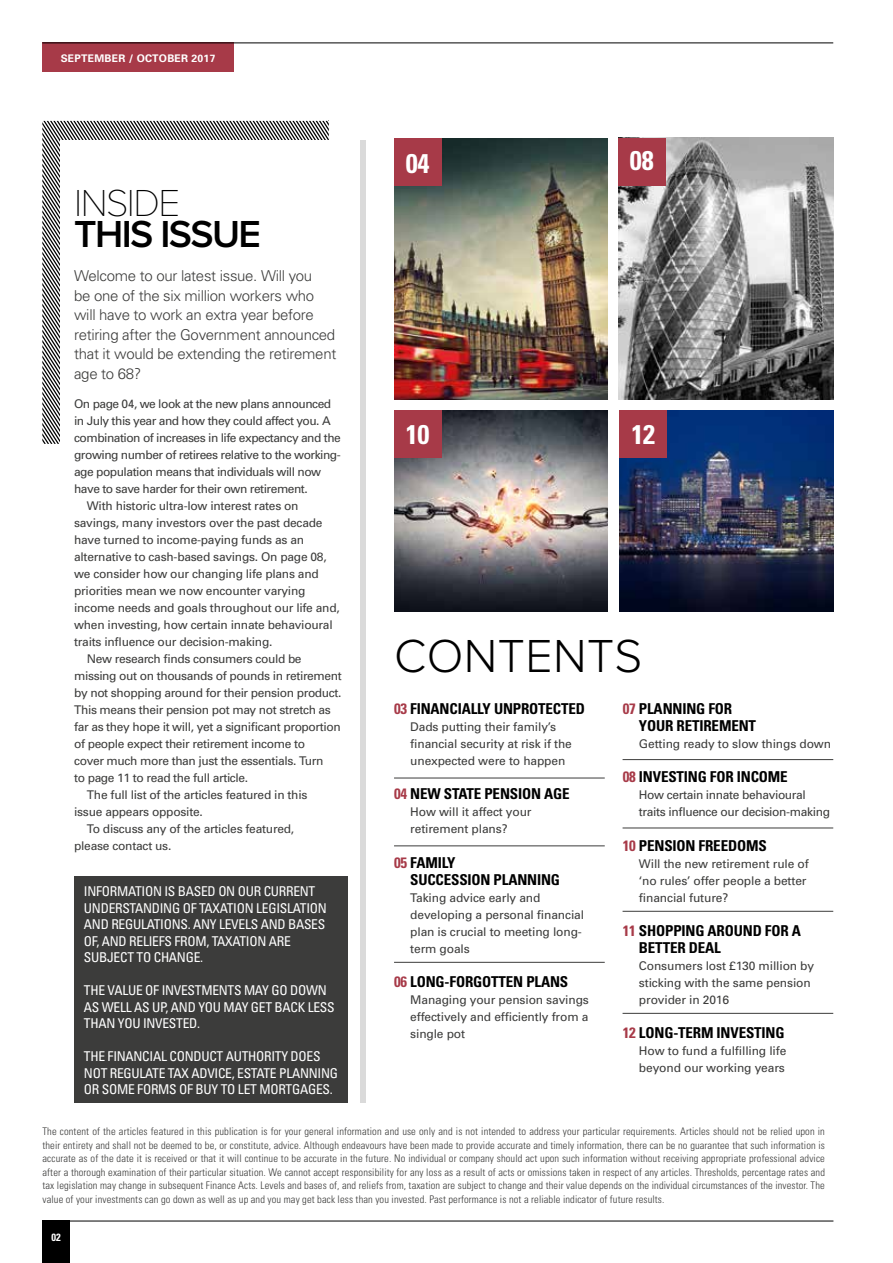
<style>
.page{position:relative;width:893px;height:1263px;background:#fff}
.page>*{position:absolute;margin:0;border:0;box-sizing:border-box;transform-origin:0 0}
.t1{font:300 48px "Proxima Nova A";letter-spacing:.01em;color:#000}
.t2{font:600 39px "Proxima Nova A";letter-spacing:-.04em;color:#000}
.t3{font:100 39px "Proxima Nova A";letter-spacing:-.04em;color:#000}
.t4{font:700 condensed 27px "Univers";letter-spacing:-.01em;color:#fff}
.t5{font:700 condensed 15px/17px "Univers";letter-spacing:-.01em;color:#000}
.t6{font:300 15px/19.5px "Univers";letter-spacing:-.02em;color:#3c3c3b}
.t7{font:condensed 13.5px/16.5px "Univers";letter-spacing:-.02em;color:#fff}
.t8{font:12px/17px "Univers";letter-spacing:-.02em;color:#3c3c3b}
.t9{font:12px "Univers";letter-spacing:-.04em;color:#3c3c3b}
.t10{font:300 condensed 10.5px/13.5px "Univers";letter-spacing:.01em;color:#3c3c3b;text-align:justify}
.t11{font:700 10.5px "Univers";letter-spacing:.02em;color:#fff}
.t12{font:700 condensed 10.5px "Univers";color:#fff}
.s1{color:#a73a48}
</style>
<div class="page">
<hr style="left:43px;top:1221px;width:790px;height:1px;background:#000">
<div style="left:42px;top:1220px;width:28px;height:43px;background:#000"></div>
<div style="left:42px;top:43px;width:192px;height:29px;background:#a73a48"></div>
<hr style="left:42px;top:43px;width:791px;height:1px;background:#000">
<svg style="left:42px;top:121px;width:287px;height:323px"></svg>
<div style="left:61px;top:140px;width:305px;height:800px;background:#fff"></div>
<div style="left:360px;top:140px;width:6px;height:962px;background:#dadada"></div>
<img style="left:619px;top:410px;width:214px;height:202px">
<img style="left:618px;top:138px;width:215px;height:262px">
<img style="left:394px;top:410px;width:214px;height:202px">
<img style="left:394px;top:139px;width:214px;height:261px">
<hr style="left:394px;top:778px;width:211px;height:1px;background:#3c3c3b">
<hr style="left:623px;top:759px;width:210px;height:1px;background:#3c3c3b">
<hr style="left:623px;top:828px;width:210px;height:1px;background:#3c3c3b">
<hr style="left:623px;top:911px;width:210px;height:1px;background:#3c3c3b">
<hr style="left:623px;top:1013px;width:210px;height:1px;background:#3c3c3b">
<hr style="left:394px;top:846px;width:211px;height:1px;background:#3c3c3b">
<hr style="left:394px;top:962px;width:211px;height:1px;background:#3c3c3b">
<div style="left:74px;top:875px;width:274px;height:227px;background:#3c3c3b"></div>
<div style="left:618px;top:138px;width:47px;height:47px;background:#a73a48"></div>
<div style="left:394px;top:410px;width:47px;height:47px;background:#a73a48"></div>
<div style="left:394px;top:139px;width:47px;height:47px;background:#a73a48"></div>
<div style="left:619px;top:410px;width:48px;height:47px;background:#a73a48"></div>
<p class="t11" style="left:61px;top:51px;width:156px">SEPTEMBER / OCTOBER 2017</p>
<h2 class="t3" style="left:74px;top:182px;width:108px">INSIDE</h2>
<h2 class="t2" style="left:74px;top:212px;width:189px">THIS ISSUE</h2>
<p class="t6" style="left:74px;top:266px;width:264px">Welcome to our latest issue. Will you<br>be one of the six million workers who will have to work an extra year before retiring after the Government announced that it would be extending the retirement age to 68?</p>
<p class="t9" style="left:74px;top:396px;width:259px">On page 04, we look at the new plans announced</p>
<p class="t9" style="left:74px;top:413px;width:258px">in July this year and how they could affect you. A</p>
<p class="t9" style="left:74px;top:430px;width:268px">combination of increases in life expectancy and the</p>
<p class="t9" style="left:74px;top:447px;width:268px">growing number of retirees relative to the working-</p>
<p class="t9" style="left:74px;top:464px;width:249px">age population means that individuals will now</p>
<p class="t9" style="left:74px;top:481px;width:235px">have to save harder for their own retirement.</p>
<p class="t8" style="left:87px;top:497px;width:213px">With historic ultra-low interest rates on</p>
<p class="t8" style="left:74px;top:514px;width:250px">savings, many investors over the past decade</p>
<p class="t8" style="left:74px;top:531px;width:232px">have turned to income-paying funds as an</p>
<p class="t8" style="left:74px;top:548px;width:254px">alternative to cash-based savings. On page 08,</p>
<p class="t8" style="left:74px;top:565px;width:246px">we consider how our changing life plans and</p>
<p class="t8" style="left:74px;top:582px;width:233px">priorities mean we now encounter varying</p>
<p class="t8" style="left:74px;top:599px;width:267px">income needs and goals throughout our life and,</p>
<p class="t8" style="left:74px;top:616px;width:260px">when investing, how certain innate behavioural</p>
<p class="t8" style="left:74px;top:633px;width:200px">traits influence our decision-making.</p>
<p class="t8" style="left:87px;top:650px;width:216px">New research finds consumers could be</p>
<p class="t8" style="left:74px;top:667px;width:269px">missing out on thousands of pounds in retirement</p>
<p class="t8" style="left:74px;top:684px;width:269px">by not shopping around for their pension product.</p>
<p class="t8" style="left:74px;top:701px;width:258px">This means their pension pot may not stretch as</p>
<p class="t8" style="left:74px;top:718px;width:268px">far as they hope it will, yet a significant proportion</p>
<p class="t8" style="left:74px;top:735px;width:232px">of people expect their retirement income to</p>
<p class="t8" style="left:74px;top:752px;width:251px">cover much more than just the essentials. Turn</p>
<p class="t8" style="left:74px;top:769px;width:176px">to page 11 to read the full article.</p>
<p class="t8" style="left:87px;top:786px;width:222px">The full list of the articles featured in this</p>
<p class="t8" style="left:74px;top:803px;width:130px">issue appears opposite.</p>
<p class="t8" style="left:87px;top:820px;width:209px">To discuss any of the articles featured,</p>
<p class="t8" style="left:74px;top:837px;width:99px">please contact us.</p>
<p class="t7" style="left:84px;top:883px;width:244px">INFORMATION IS BASED ON OUR CURRENT UNDERSTANDING OF TAXATION LEGISLATION AND REGULATIONS. ANY LEVELS AND BASES OF, AND RELIEFS FROM, TAXATION ARE SUBJECT TO CHANGE.</p>
<p class="t7" style="left:84px;top:982px;width:252px">THE VALUE OF INVESTMENTS MAY GO DOWN<br>AS WELL AS UP, AND YOU MAY GET BACK LESS<br>THAN YOU INVESTED.</p>
<p class="t7" style="left:84px;top:1048px;width:255px">THE FINANCIAL CONDUCT AUTHORITY DOES<br>NOT REGULATE TAX ADVICE, ESTATE PLANNING<br>OR SOME FORMS OF BUY TO LET MORTGAGES.</p>
<h3 class="t4" style="left:406px;top:147px;width:25px">04</h3>
<h3 class="t4" style="left:406px;top:418px;width:25px">10</h3>
<h3 class="t4" style="left:630px;top:144px;width:25px">08</h3>
<h3 class="t4" style="left:631px;top:418px;width:25px">12</h3>
<h1 class="t1" style="left:394px;top:630px;width:250px">CONTENTS</h1>
<p class="t5" style="left:394px;top:700px;width:192px"><span class="s1">03</span> FINANCIALLY UNPROTECTED</p>
<p class="t8" style="left:410px;top:718px;width:163px">Dads putting their family’s financial security at risk if the unexpected were to happen</p>
<p class="t5" style="left:394px;top:785px;width:177px"><span class="s1">04</span> NEW STATE PENSION AGE</p>
<p class="t8" style="left:410px;top:803px;width:123px">How will it affect your retirement plans?</p>
<p class="t5" style="left:410px;top:853px;width:151px;text-indent:-16px"><span class="s1">05</span> FAMILY<br>SUCCESSION PLANNING</p>
<p class="t8" style="left:410px;top:888px;width:175px">Taking advice early and developing a personal financial plan is crucial to meeting long&shy;term goals</p>
<p class="t5" style="left:394px;top:972px;width:176px"><span class="s1">06</span> LONG-FORGOTTEN PLANS</p>
<p class="t8" style="left:410px;top:991px;width:180px;text-align:justify">Managing your pension savings effectively and efficiently from a single pot</p>
<p class="t5" style="left:639px;top:700px;width:119px;text-indent:-16px"><span class="s1">07</span> PLANNING FOR<br>YOUR RETIREMENT</p>
<p class="t8" style="left:639px;top:735px;width:194px">Getting ready to slow things down</p>
<p class="t5" style="left:623px;top:768px;width:167px"><span class="s1">08</span> INVESTING FOR INCOME</p>
<p class="t8" style="left:639px;top:786px;width:193px">How certain innate behavioural traits influence our decision-making</p>
<p class="t5" style="left:623px;top:836px;width:145px"><span class="s1">10</span> PENSION FREEDOMS</p>
<p class="t8" style="left:639px;top:854px;width:171px">Will the new retirement rule of ‘no rules’ offer people a better financial future?</p>
<p class="t5" style="left:639px;top:921px;width:164px;text-indent:-16px"><span class="s1">11</span> SHOPPING AROUND FOR A<br>BETTER DEAL</p>
<p class="t8" style="left:639px;top:957px;width:177px">Consumers lost £130 million by sticking with the same pension provider in 2016</p>
<p class="t5" style="left:623px;top:1023px;width:163px"><span class="s1">12</span> LONG-TERM INVESTING</p>
<p class="t8" style="left:639px;top:1042px;width:149px">How to fund a fulfilling life beyond our working years</p>
<p class="t10" style="left:43px;top:1124px;width:784px">The content of the articles featured in this publication is for your general information and use only and is not intended to address your particular requirements. Articles should not be relied upon in their entirety and shall not be deemed to be, or constitute, advice. Although endeavours have been made to provide accurate and timely information, there can be no guarantee that such information is accurate as of the date it is received or that it will continue to be accurate in the future. No individual or company should act upon such information without receiving appropriate professional advice after a thorough examination of their particular situation. We cannot accept responsibility for any loss as a result of acts or omissions taken in respect of any articles. Thresholds, percentage rates and tax legislation may change in subsequent Finance Acts. Levels and bases of, and reliefs from, taxation are subject to change and their value depends on the individual circumstances of the investor. The value of your investments can go down as well as up and you may get back less than you invested. Past performance is not a reliable indicator of future results.</p>
<p class="t12" style="left:51px;top:1230px;width:11px">02</p>
</div>
